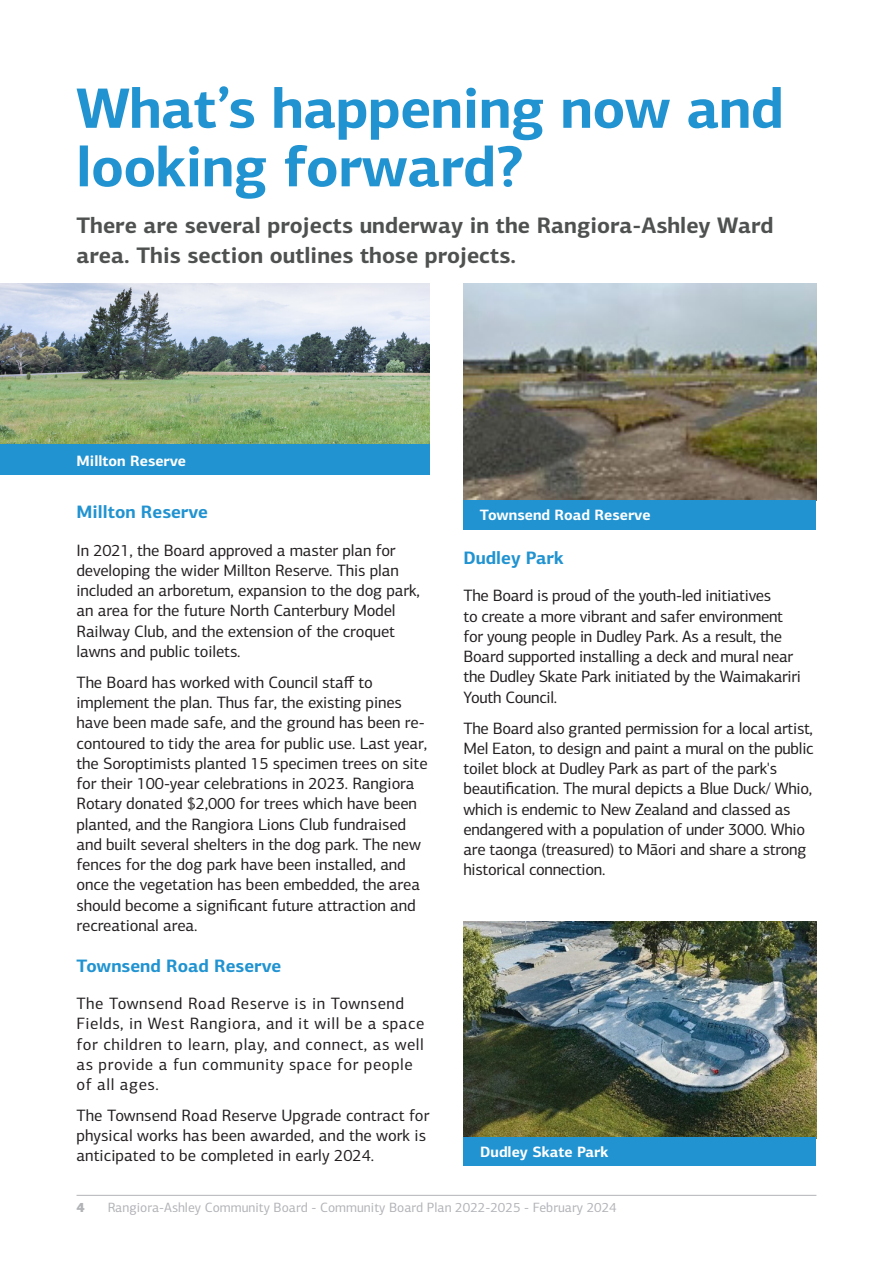
<style>
.page{position:relative;width:893px;height:1263px;background:#fff}
.page>*{position:absolute;margin:0;border:0;box-sizing:border-box;transform-origin:0 0}
.Page_Heading{font:700 57px/58.5px "PF Centro Sans Pro";letter-spacing:-.01em;color:#2193d1}
.Introduction_Sentence{font:700 22.5px/30px "PF Centro Sans Pro";color:#4f5151}
.Subheading_1{font:700 18px "PF Centro Sans Pro";color:#2193d1}
.Body_Copy{font:16.5px/20.2px "PF Centro Sans Pro";letter-spacing:-.01em;color:#231f20}
.Body_Copy-2{font:16.5px/20.2px "PF Centro Sans Pro";letter-spacing:.03em;color:#231f20}
.Photo_Caption{font:700 15px "PF Centro Sans Pro";color:#fff}
.t1{font:13.5px "PF Centro Sans Pro";color:#b2b3b7}
.t2{font:900 13.5px "PF Centro Sans Pro";color:#b2b3b7}
</style>
<div class="page">
<img style="left:0;top:283px;width:429px;height:162px">
<div style="left:0;top:445px;width:429px;height:30px;background:#2193d1"></div>
<img style="left:463px;top:921px;width:353px;height:216px">
<div style="left:463px;top:1137px;width:353px;height:29px;background:#2193d1"></div>
<img style="left:463px;top:283px;width:353px;height:217px">
<div style="left:463px;top:500px;width:353px;height:29px;background:#2193d1"></div>
<hr style="left:77px;top:1195px;width:739px;height:1px;background:#b2b3b7">
<p class="Page_Heading" style="left:76px;top:78px;width:709px">What’s happening now and looking forward?</p>
<p class="Introduction_Sentence" style="left:77px;top:210px;width:698px">There are several projects underway in the Rangiora-Ashley Ward area. This section outlines those projects.</p>
<p class="Photo_Caption" style="left:77px;top:451px;width:111px">Millton Reserve</p>
<p class="Subheading_1" style="left:77px;top:501px;width:133px">Millton Reserve</p>
<p class="Body_Copy" style="left:77px;top:540px;width:345px">In 2021, the Board approved a master plan for developing the wider Millton Reserve. This plan included an arboretum, expansion to the dog park, an area for the future North Canterbury Model Railway Club, and the extension of the croquet lawns and public toilets.</p>
<p class="Body_Copy" style="left:77px;top:672px;width:353px">The Board has worked with Council staff to implement the plan. Thus far, the existing pines have been made safe, and the ground has been re&shy;contoured to tidy the area for public use. Last year, the Soroptimists planted 15 specimen trees on site for their 100-year celebrations in 2023. Rangiora Rotary donated $2,000 for trees which have been planted, and the Rangiora Lions Club fundraised and built several shelters in the dog park. The new fences for the dog park have been installed, and once the vegetation has been embedded, the area should become a significant future attraction and recreational area.</p>
<p class="Subheading_1" style="left:77px;top:954px;width:206px">Townsend Road Reserve</p>
<p class="Body_Copy-2" style="left:77px;top:993px;width:350px">The Townsend Road Reserve is in Townsend Fields, in West Rangiora, and it will be a space for children to learn, play, and connect, as well as provide a fun community space for people of all ages.</p>
<p class="Body_Copy" style="left:77px;top:1105px;width:354px">The Townsend Road Reserve Upgrade contract for physical works has been awarded, and the work is anticipated to be completed in early 2024.</p>
<p class="Photo_Caption" style="left:480px;top:505px;width:172px">Townsend Road Reserve</p>
<p class="Subheading_1" style="left:463px;top:547px;width:102px">Dudley Park</p>
<p class="Body_Copy" style="left:463px;top:586px;width:339px">The Board is proud of the youth-led initiatives<br>to create a more vibrant and safer environment for young people in Dudley Park. As a result, the Board supported installing a deck and mural near the Dudley Skate Park initiated by the Waimakariri Youth Council.</p>
<p class="Body_Copy" style="left:463px;top:718px;width:352px">The Board also granted permission for a local artist, Mel Eaton, to design and paint a mural on the public toilet block at Dudley Park as part of the park's beautification. The mural depicts a Blue Duck/ Whio, which is endemic to New Zealand and classed as endangered with a population of under 3000. Whio are taonga (treasured) to Māori and share a strong historical connection.</p>
<p class="Photo_Caption" style="left:480px;top:1142px;width:130px">Dudley Skate Park</p>
<p class="t2" style="left:77px;top:1198px;width:10px">4</p>
<p class="t1" style="left:107px;top:1199px;width:511px">Rangiora-Ashley Community Board - Community Board Plan 2022-2025 - February 2024</p>
</div>
